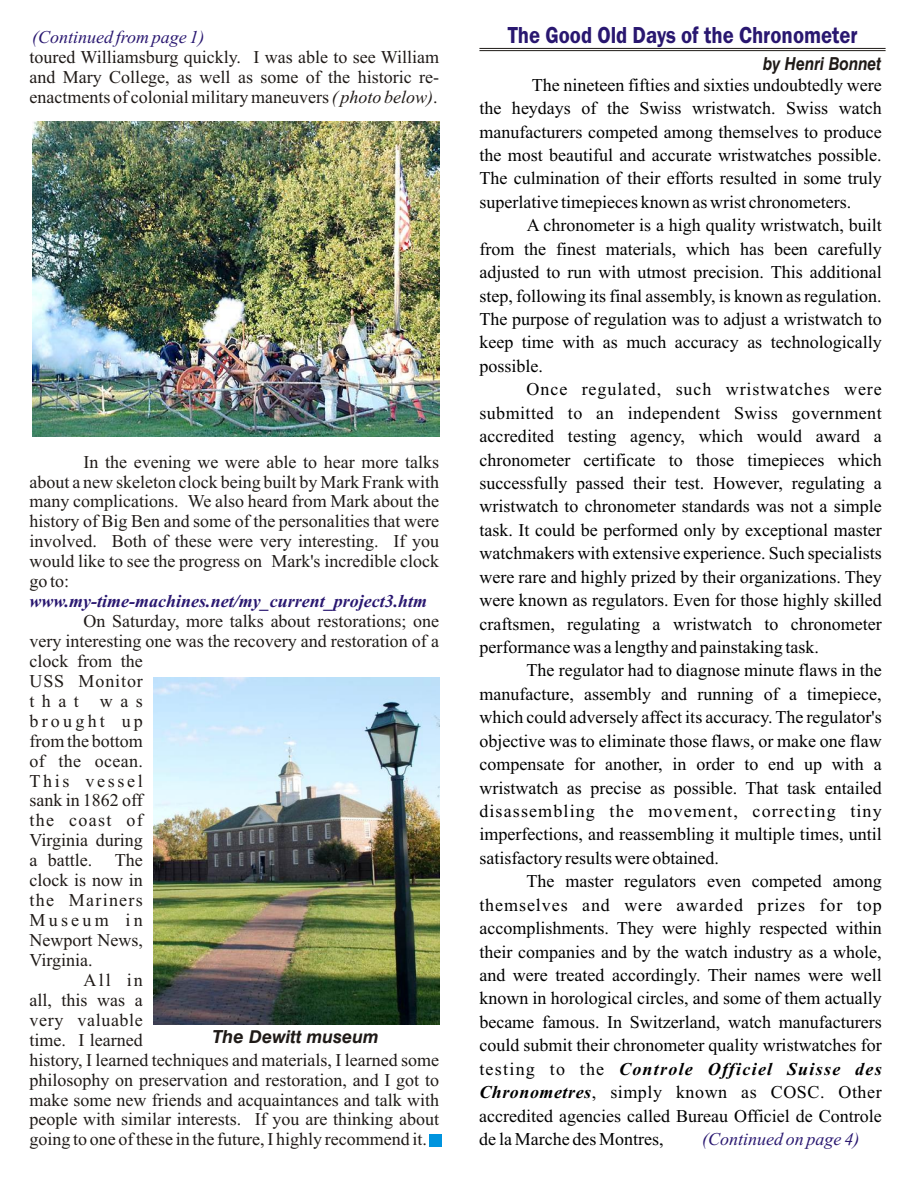
<style>
.page{position:relative;width:918px;height:1188px;background:#fff}
.page>*{position:absolute;margin:0;border:0;box-sizing:border-box;transform-origin:0 0}
.t1{font:600 24px "Franklin Gothic";color:#291770;scale:.86 1}
.t2{font:18px/23.4px "Times New Roman";color:#000;text-align:justify}
.t3{font:18px/20px "Times New Roman";color:#1f1a17;text-align:justify}
.t4{font:italic 700 18px "Times New Roman";color:#291770}
.t5{font:italic 18px "Times New Roman";color:#291770}
.t6{font:18px "Times New Roman";letter-spacing:.18em;color:#1f1a17}
.t7{font:18px "Times New Roman";letter-spacing:.035em;color:#1f1a17}
.t8{font:18px "Times New Roman";letter-spacing:.07em;color:#1f1a17}
.t9{font:18px "Times New Roman";letter-spacing:.05em;color:#1f1a17}
.t10{font:18px "Times New Roman";letter-spacing:.15em;color:#1f1a17}
.t11{font:18px "Times New Roman";letter-spacing:.075em;color:#1f1a17}
.t12{font:italic 700 17.85px "Swiss 721 BT";color:#1f1a17;scale:.86 1}
.t13{font:italic 700 17.7px "Swiss 721 BT";color:#1f1a17}
.s1{font-style:italic}
.s2{font-size:18px}
.s3{font-weight:700;font-style:italic}
</style>
<div class="page">
<img style="left:33px;top:122px;width:406px;height:314px">
<img style="left:154px;top:677px;width:285px;height:347px">
<div style="left:430px;top:1134px;width:12px;height:13px;background:#0094de"></div>
<hr style="left:479px;top:48px;width:407px;height:1px;background:#1f1a17">
<hr style="left:479px;top:50px;width:407px;height:1px;background:#1f1a17">
<p class="t5" style="left:32px;top:31px;width:174px">(Continued from page 1)</p>
<p class="t3" style="left:30px;top:49px;width:411px">toured Williamsburg quickly. I was able to see William and Mary College, as well as some of the historic re&shy;enactments of colonial military maneuvers<span class="s1">( photo below)</span>.</p>
<p class="t3" style="left:30px;top:453px;width:411px;text-indent:54px">In the evening we were able to hear more talks about a new skeleton clock being built by Mark Frank with many complications. We also heard from Mark about the history of Big Ben and some of the personalities that were involved. Both of these were very interesting. If you would like to see the progress on Mark's incredible clock go to:</p>
<p class="t3" style="left:83px;top:613px;width:357px">On Saturday, more talks about restorations; one</p>
<p class="t3" style="left:29px;top:633px;width:411px">very interesting one was the recovery and restoration of a</p>
<p class="t3" style="left:29px;top:653px;width:115px">clock from the</p>
<p class="t9" style="left:29px;top:674px;width:115px">USS Monitor</p>
<p class="t3" style="left:29px;top:693px;width:115px">that was</p>
<p class="t6" style="left:29px;top:714px;width:115px">brought up</p>
<p class="t3" style="left:29px;top:732px;width:115px">from the bottom</p>
<p class="t3" style="left:29px;top:752px;width:115px">of the ocean.</p>
<p class="t10" style="left:29px;top:774px;width:115px">This vessel</p>
<p class="t3" style="left:29px;top:792px;width:115px">sank in 1862 off</p>
<p class="t11" style="left:29px;top:814px;width:115px">the coast of</p>
<p class="t3" style="left:29px;top:832px;width:115px">Virginia during</p>
<p class="t3" style="left:29px;top:852px;width:115px">a battle. The</p>
<p class="t3" style="left:29px;top:872px;width:115px">clock is now in</p>
<p class="t8" style="left:29px;top:894px;width:115px">the Mariners</p>
<p class="t6" style="left:29px;top:914px;width:115px">Museum in</p>
<p class="t3" style="left:29px;top:932px;width:115px">Newport News,</p>
<p class="t3" style="left:29px;top:952px;width:65px">Virginia.</p>
<p class="t3" style="left:83px;top:972px;width:61px">All in</p>
<p class="t3" style="left:29px;top:992px;width:115px">all, this was a</p>
<p class="t7" style="left:29px;top:1013px;width:115px">very valuable</p>
<p class="t3" style="left:29px;top:1031px;width:115px">time. I learned</p>
<p class="t3" style="left:29px;top:1051px;width:411px">history, I learned techniques and materials, I learned some</p>
<p class="t3" style="left:29px;top:1071px;width:411px">philosophy on preservation and restoration, and I got to</p>
<p class="t3" style="left:29px;top:1091px;width:411px">make some new friends and acquaintances and talk with</p>
<p class="t3" style="left:29px;top:1111px;width:411px">people with similar interests. If you are thinking about</p>
<p class="t3" style="left:29px;top:1131px;width:399px">going to one of these in the future, I highly recommend it.</p>
<p class="t4" style="left:29px;top:595px;width:399px">www.my-time-machines.net/my_current_project3.htm</p>
<p class="t13" style="left:212px;top:1030px;width:168px"><span class="s2">The</span> Dewitt museum</p>
<h1 class="t1" style="left:508px;top:26px;width:408px">The Good Old Days of the Chronometer</h1>
<p class="t12" style="left:763px;top:56px;width:139px">by Henri Bonnet</p>
<p class="t2" style="left:479px;top:75px;width:404px;text-indent:53px">The nineteen fifties and sixties undoubtedly were the heydays of the Swiss wristwatch. Swiss watch manufacturers competed among themselves to produce the most beautiful and accurate wristwatches possible.<br>The culmination of their efforts resulted in some truly superlative timepieces known as wrist chronometers.</p>
<p class="t2" style="left:479px;top:215px;width:404px;text-indent:47px">A chronometer is a high quality wristwatch, built from the finest materials, which has been carefully adjusted to run with utmost precision. This additional step, following its final assembly, is known as regulation.<br>The purpose of regulation was to adjust a wristwatch to keep time with as much accuracy as technologically possible.</p>
<p class="t2" style="left:479px;top:379px;width:404px;text-indent:47px">Once regulated, such wristwatches were submitted to an independent Swiss government accredited testing agency, which would award a chronometer certificate to those timepieces which successfully passed their test. However, regulating a wristwatch to chronometer standards was not a simple task. It could be performed only by exceptional master watchmakers with extensive experience. Such specialists were rare and highly prized by their organizations. They were known as regulators. Even for those highly skilled craftsmen, regulating a wristwatch to chronometer performance was a lengthy and painstaking task.</p>
<p class="t2" style="left:479px;top:660px;width:404px;text-indent:47px">The regulator had to diagnose minute flaws in the manufacture, assembly and running of a timepiece, which could adversely affect its accuracy. The regulator's objective was to eliminate those flaws, or make one flaw compensate for another, in order to end up with a wristwatch as precise as possible. That task entailed disassembling the movement, correcting tiny imperfections, and reassembling it multiple times, until satisfactory results were obtained.</p>
<p class="t2" style="left:479px;top:871px;width:404px;text-indent:47px">The master regulators even competed among themselves and were awarded prizes for top accomplishments. They were highly respected within their companies and by the watch industry as a whole, and were treated accordingly. Their names were well known in horological circles, and some of them actually became famous. In Switzerland, watch manufacturers could submit their chronometer quality wristwatches for testing to the <span class="s3">Controle Officiel Suisse des Chronometres</span>, simply known as COSC. Other accredited agencies called Bureau Officiel de Controle de la Marche des Montres,</p>
<p class="t5" style="left:702px;top:1133px;width:159px">(Continued on page 4)</p>
</div>
